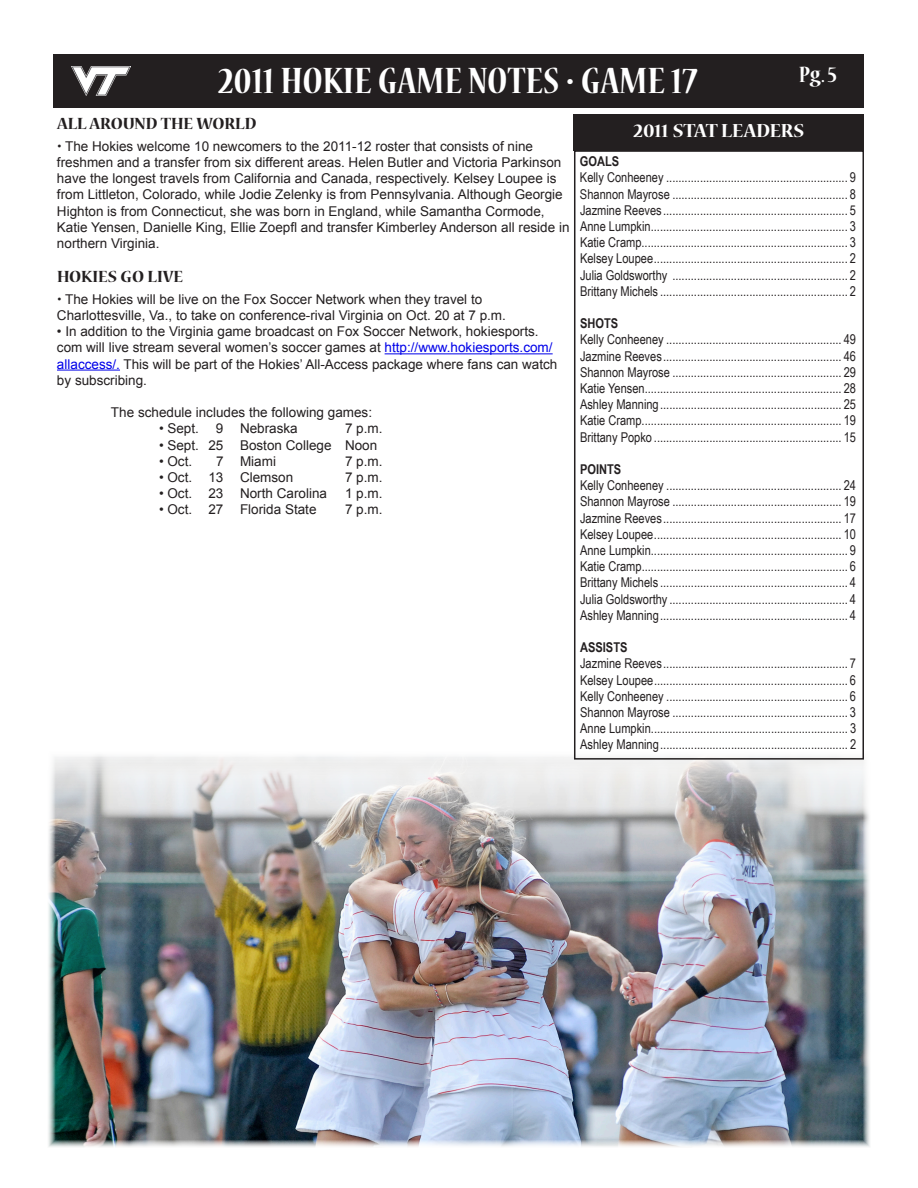
<style>
.page{position:relative;width:918px;height:1188px;background:#fff}
.page>*{position:absolute;margin:0;border:0;box-sizing:border-box;transform-origin:0 0}
.t1{font:700 condensed 40.8px "Nueva Std";color:#fff}
.t2{font:700 condensed 24.75px "Nueva Std";color:#fff}
.t3{font:700 21px "Nueva Std";color:#fff}
.t4{font:700 18px "Nueva Std";color:#231f20}
.t5{font:13.5px/16.2px "Arial Narrow";color:#231f20;text-align:justify}
.t6{font:13.5px/16.2px "Arial";color:#231f20}
.t7{font:700 13.5px "Arial Narrow";color:#231f20}
.s1{font-family:"Nueva Std";font-weight:700;font-size:18px}
.s2{color:#0000e9}
</style>
<div class="page">
<img style="left:48px;top:755px;width:822px;height:392px">
<hr style="left:385px;top:353px;width:168px;height:1px;background:#0000e9">
<hr style="left:57px;top:370px;width:63px;height:1px;background:#0000e9">
<div style="left:53px;top:54px;width:810px;height:54px;background:#231f20"></div>
<img style="left:71px;top:67px;width:60px;height:28px">
<div style="left:574px;top:150px;width:290px;height:610px;border:2px solid #231f20"></div>
<div style="left:574px;top:114px;width:290px;height:37px;background:#231f20"></div>
<h1 class="t1" style="left:218px;top:62px;width:481px">2011 HOKIE GAME NOTES • GAME 17</h1>
<h2 class="t2" style="left:799px;top:63px;width:40px">Pg. 5</h2>
<h3 class="t4" style="left:57px;top:115px;width:201px">ALL AROUND THE WORLD</h3>
<p class="t6" style="left:57px;top:138px;width:514px"><span class="s1">•</span> The Hokies welcome 10 newcomers to the 2011-12 roster that consists of nine freshmen and a transfer from six different areas. Helen Butler and Victoria Parkinson have the longest travels from California and Canada, respectively. Kelsey Loupee is from Littleton, Colorado, while Jodie Zelenky is from Pennsylvania. Although Georgie Highton is from Connecticut, she was born in England, while Samantha Cormode, Katie Yensen, Danielle King, Ellie Zoepfl and transfer Kimberley Anderson all reside in northern Virginia.</p>
<h3 class="t4" style="left:57px;top:268px;width:128px">HOKIES GO LIVE</h3>
<p class="t6" style="left:57px;top:291px;width:450px"><span class="s1">•</span> The Hokies will be live on the Fox Soccer Network when they travel to<br>Charlottesville, Va., to take on conference-rival Virginia on Oct. 20 at 7 p.m.</p>
<p class="t6" style="left:57px;top:324px;width:502px">• In addition to the Virginia game broadcast on Fox Soccer Network, hokiesports. com will live stream several women’s soccer games at <span class="s2">http://www.hokiesports.com/ allaccess/.</span> This will be part of the Hokies’ All-Access package where fans can watch by subscribing.</p>
<p class="t6" style="left:111px;top:405px;width:263px">The schedule includes the following games:</p>
<p class="t6" style="left:159px;top:421px;width:42px">• Sept.</p>
<p class="t6" style="left:216px;top:421px;width:83px">9 Nebraska</p>
<p class="t6" style="left:345px;top:421px;width:39px">7 p.m.</p>
<p class="t6" style="left:159px;top:437px;width:220px">• Sept. 25 Boston College Noon</p>
<p class="t6" style="left:159px;top:453px;width:35px">• Oct.</p>
<p class="t6" style="left:216px;top:453px;width:61px">7 Miami</p>
<p class="t6" style="left:345px;top:453px;width:39px">7 p.m.</p>
<p class="t6" style="left:159px;top:469px;width:136px">• Oct. 13 Clemson</p>
<p class="t6" style="left:345px;top:469px;width:39px">7 p.m.</p>
<p class="t6" style="left:159px;top:486px;width:170px">• Oct. 23 North Carolina</p>
<p class="t6" style="left:345px;top:486px;width:39px">1 p.m.</p>
<p class="t6" style="left:159px;top:502px;width:159px">• Oct. 27 Florida State</p>
<p class="t6" style="left:345px;top:502px;width:39px">7 p.m.</p>
<h3 class="t3" style="left:634px;top:121px;width:63px">2011 STAT</h3>
<h3 class="t3" style="left:721px;top:121px;width:24px">LEADERS</h3>
<p class="t7" style="left:580px;top:151px;width:26px">GOALS</p>
<p class="t5" style="left:580px;top:169px;width:278px">Kelly Conheeney ........................................................... 9<br>Shannon Mayrose ......................................................... 8<br>Jazmine Reeves............................................................ 5<br>Anne Lumpkin................................................................ 3<br>Katie Cramp................................................................... 3<br>Kelsey Loupee............................................................... 2<br>Julia Goldsworthy ......................................................... 2<br>Brittany Michels ............................................................. 2</p>
<p class="t7" style="left:580px;top:313px;width:39px">SHOTS</p>
<p class="t5" style="left:580px;top:331px;width:278px">Kelly Conheeney ......................................................... 49<br>Jazmine Reeves.......................................................... 46<br>Shannon Mayrose ....................................................... 29<br>Katie Yensen................................................................ 28<br>Ashley Manning........................................................... 25<br>Katie Cramp................................................................. 19<br>Brittany Popko ............................................................. 15</p>
<p class="t7" style="left:580px;top:459px;width:43px">POINTS</p>
<p class="t5" style="left:580px;top:477px;width:278px">Kelly Conheeney ......................................................... 24<br>Shannon Mayrose ....................................................... 19<br>Jazmine Reeves.......................................................... 17<br>Kelsey Loupee............................................................. 10<br>Anne Lumpkin................................................................ 9<br>Katie Cramp................................................................... 6<br>Brittany Michels ............................................................. 4<br>Julia Goldsworthy .......................................................... 4<br>Ashley Manning............................................................. 4</p>
<p class="t7" style="left:580px;top:637px;width:16px">ASSIS</p>
<p class="t7" style="left:613px;top:637px;width:15px">TS</p>
<p class="t5" style="left:580px;top:655px;width:278px">Jazmine Reeves............................................................ 7<br>Kelsey Loupee............................................................... 6<br>Kelly Conheeney ........................................................... 6<br>Shannon Mayrose ......................................................... 3<br>Anne Lumpkin................................................................ 3<br>Ashley Manning............................................................. 2</p>
</div>
